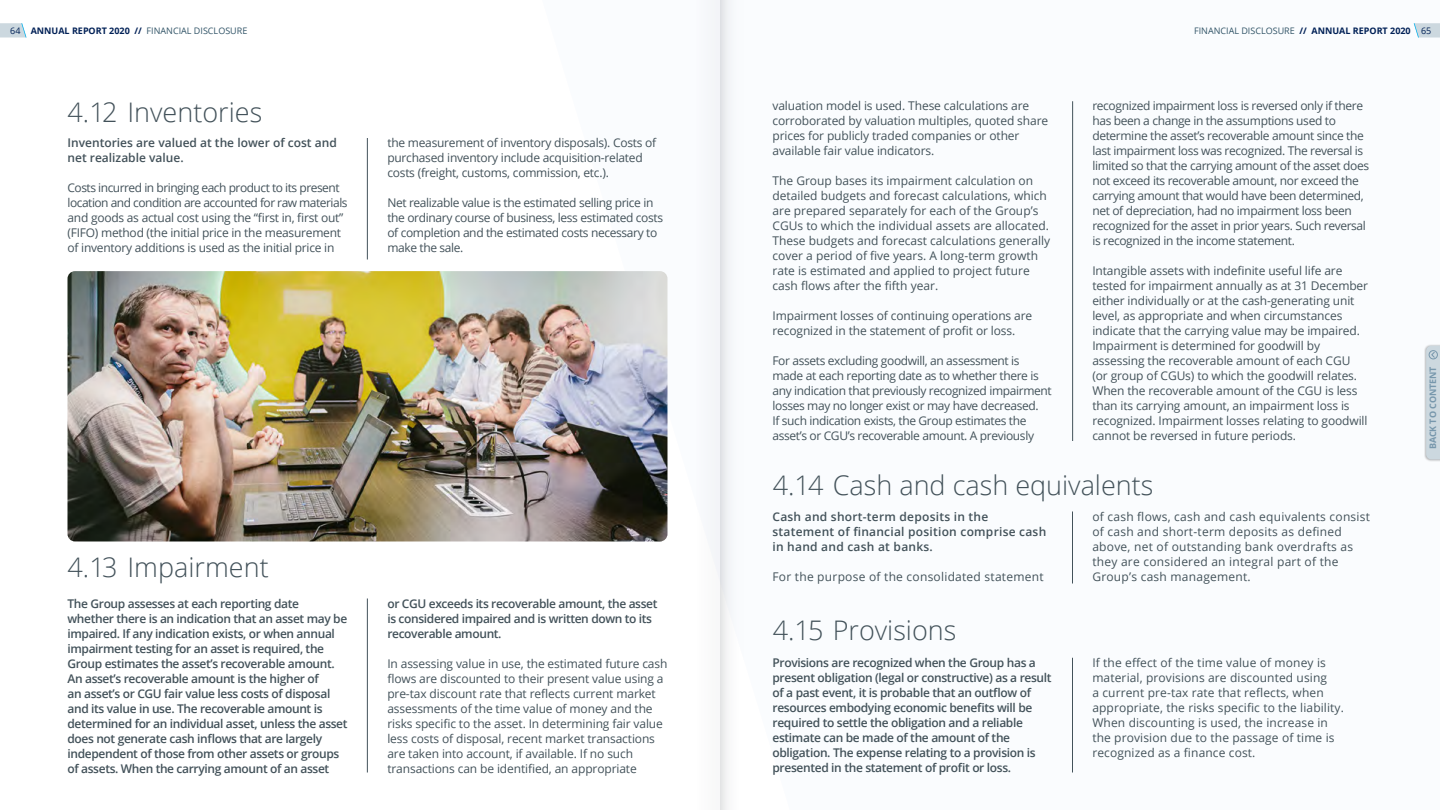
<style>
.page{position:relative;width:1440px;height:810px;background:#fff}
.page>*{position:absolute;margin:0;border:0;box-sizing:border-box;transform-origin:0 0}
.t1{font:300 27px "Open Sans";color:#43525a}
.t2{font:12px/15px "Open Sans";letter-spacing:-.01em;color:#43525a}
.t3{font:600 12px/15px "Open Sans";letter-spacing:-.03em;color:#43525a}
.t4{font:12px/15px "Open Sans";letter-spacing:-.03em;color:#43525a}
.t5{font:12px/15px "Open Sans";letter-spacing:.01em;color:#43525a}
.t6{font:12px/15px "Open Sans";letter-spacing:.02em;color:#43525a}
.t7{font:600 12px/15px "Open Sans";letter-spacing:.02em;color:#43525a}
.t8{font:600 12px/15px "Open Sans";color:#43525a}
.t9{font:9px "Open Sans";color:#315467}
.t10{font:700 9px "Open Sans";letter-spacing:-.01em;color:#7797ac}
.t11{font:9px "Open Sans";color:#002056}
.s1{font-weight:700;color:#002056}
</style>
<div class="page">
<hr style="left:367px;top:138px;width:1px;height:122px;background:#43525a">
<hr style="left:367px;top:598px;width:1px;height:174px;background:#43525a">
<hr style="left:1073px;top:101px;width:1px;height:340px;background:#43525a">
<img style="left:68px;top:271px;width:600px;height:271px">
<hr style="left:1072px;top:512px;width:1px;height:72px;background:#43525a">
<hr style="left:1072px;top:658px;width:1px;height:114px;background:#43525a">
<svg style="left:720px;top:0;width:12px;height:810px"></svg>
<div style="left:697px;top:0;width:23px;height:810px;background:#f7f8fa"></div>
<svg style="left:0;top:23px;width:26px;height:15px"></svg>
<svg style="left:1414px;top:23px;width:26px;height:15px"></svg>
<div style="left:1424px;top:344px;width:16px;height:117px;background:#000;opacity:.3"></div>
<div style="left:1426px;top:346px;width:14px;height:113px;background:#ccd8df"></div>
<p class="t11" style="left:10px;top:24px;width:12px">64</p>
<p class="t9" style="left:31px;top:24px;width:218px"><span class="s1">ANNUAL REPORT 2020 //</span> FINANCIAL DISCLOSURE</p>
<p class="t9" style="left:1194px;top:24px;width:218px">FINANCIAL DISCLOSURE <span class="s1">// ANNUAL REPORT 2020</span></p>
<p class="t11" style="left:1421px;top:24px;width:12px">65</p>
<p class="t1" style="left:68px;top:94px;width:196px">4.12 Inventories</p>
<p class="t8" style="left:68px;top:135px;width:271px">Inventories are valued at the lower of cost and net realizable value.</p>
<p class="t2" style="left:68px;top:180px;width:282px">Costs incurred in bringing each product to its present location and condition are accounted for raw materials and goods as actual cost using the “first in, first out” (FIFO) method (the initial price in the measurement of inventory additions is used as the initial price in</p>
<p class="t2" style="left:387px;top:135px;width:271px">the measurement of inventory disposals). Costs of purchased inventory include acquisition-related costs (freight, customs, commission, etc.).</p>
<p class="t4" style="left:387px;top:195px;width:277px">Net realizable value is the estimated selling price in the ordinary course of business, less estimated costs of completion and the estimated costs necessary to make the sale.</p>
<p class="t1" style="left:68px;top:549px;width:203px">4.13 Impairment</p>
<p class="t3" style="left:68px;top:596px;width:282px">The Group assesses at each reporting date whether there is an indication that an asset may be impaired. If any indication exists, or when annual impairment testing for an asset is required, the Group estimates the asset’s recoverable amount.<br>An asset’s recoverable amount is the higher of<br>an asset’s or CGU fair value less costs of disposal and its value in use. The recoverable amount is determined for an individual asset, unless the asset does not generate cash inflows that are largely independent of those from other assets or groups of assets. When the carrying amount of an asset</p>
<p class="t3" style="left:387px;top:596px;width:272px">or CGU exceeds its recoverable amount, the asset is considered impaired and is written down to its recoverable amount.</p>
<p class="t2" style="left:387px;top:656px;width:282px">In assessing value in use, the estimated future cash flows are discounted to their present value using a pre-tax discount rate that reflects current market assessments of the time value of money and the risks specific to the asset. In determining fair value less costs of disposal, recent market transactions are taken into account, if available. If no such transactions can be identified, an appropriate</p>
<p class="t2" style="left:772px;top:98px;width:277px">valuation model is used. These calculations are corroborated by valuation multiples, quoted share prices for publicly traded companies or other available fair value indicators.</p>
<p class="t2" style="left:772px;top:173px;width:279px">The Group bases its impairment calculation on detailed budgets and forecast calculations, which are prepared separately for each of the Group’s CGUs to which the individual assets are allocated.<br>These budgets and forecast calculations generally cover a period of five years. A long-term growth rate is estimated and applied to project future cash flows after the fifth year.</p>
<p class="t2" style="left:772px;top:308px;width:261px">Impairment losses of continuing operations are recognized in the statement of profit or loss.</p>
<p class="t4" style="left:772px;top:353px;width:281px">For assets excluding goodwill, an assessment is made at each reporting date as to whether there is any indication that previously recognized impairment losses may no longer exist or may have decreased.<br>If such indication exists, the Group estimates the asset’s or CGU’s recoverable amount. A previously</p>
<p class="t4" style="left:1092px;top:98px;width:278px">recognized impairment loss is reversed only if there has been a change in the assumptions used to determine the asset’s recoverable amount since the last impairment loss was recognized. The reversal is limited so that the carrying amount of the asset does not exceed its recoverable amount, nor exceed the carrying amount that would have been determined, net of depreciation, had no impairment loss been recognized for the asset in prior years. Such reversal is recognized in the income statement.</p>
<p class="t2" style="left:1092px;top:263px;width:277px">Intangible assets with indefinite useful life are tested for impairment annually as at 31 December either individually or at the cash-generating unit level, as appropriate and when circumstances indicate that the carrying value may be impaired.<br>Impairment is determined for goodwill by assessing the recoverable amount of each CGU (or group of CGUs) to which the goodwill relates.<br>When the recoverable amount of the CGU is less than its carrying amount, an impairment loss is recognized. Impairment losses relating to goodwill cannot be reversed in future periods.</p>
<p class="t1" style="left:773px;top:467px;width:382px">4.14 Cash and cash equivalents</p>
<p class="t7" style="left:772px;top:509px;width:275px">Cash and short-term deposits in the statement of financial position comprise cash in hand and cash at banks.</p>
<p class="t6" style="left:772px;top:569px;width:273px">For the purpose of the consolidated statement</p>
<p class="t1" style="left:773px;top:612px;width:185px">4.15 Provisions</p>
<p class="t6" style="left:1092px;top:509px;width:279px">of cash flows, cash and cash equivalents consist of cash and short-term deposits as defined above, net of outstanding bank overdrafts as they are considered an integral part of the Group’s cash management.</p>
<p class="t3" style="left:772px;top:655px;width:281px">Provisions are recognized when the Group has a present obligation (legal or constructive) as a result of a past event, it is probable that an outflow of resources embodying economic benefits will be required to settle the obligation and a reliable estimate can be made of the amount of the obligation. The expense relating to a provision is presented in the statement of profit or loss.</p>
<p class="t5" style="left:1092px;top:655px;width:253px">If the effect of the time value of money is material, provisions are discounted using<br>a current pre-tax rate that reflects, when appropriate, the risks specific to the liability.<br>When discounting is used, the increase in the provision due to the passage of time is recognized as a finance cost.</p>
<p class="t10" style="left:1426px;top:449px;width:84px;rotate:-90deg">BACK TO CONTENT</p>
</div>
